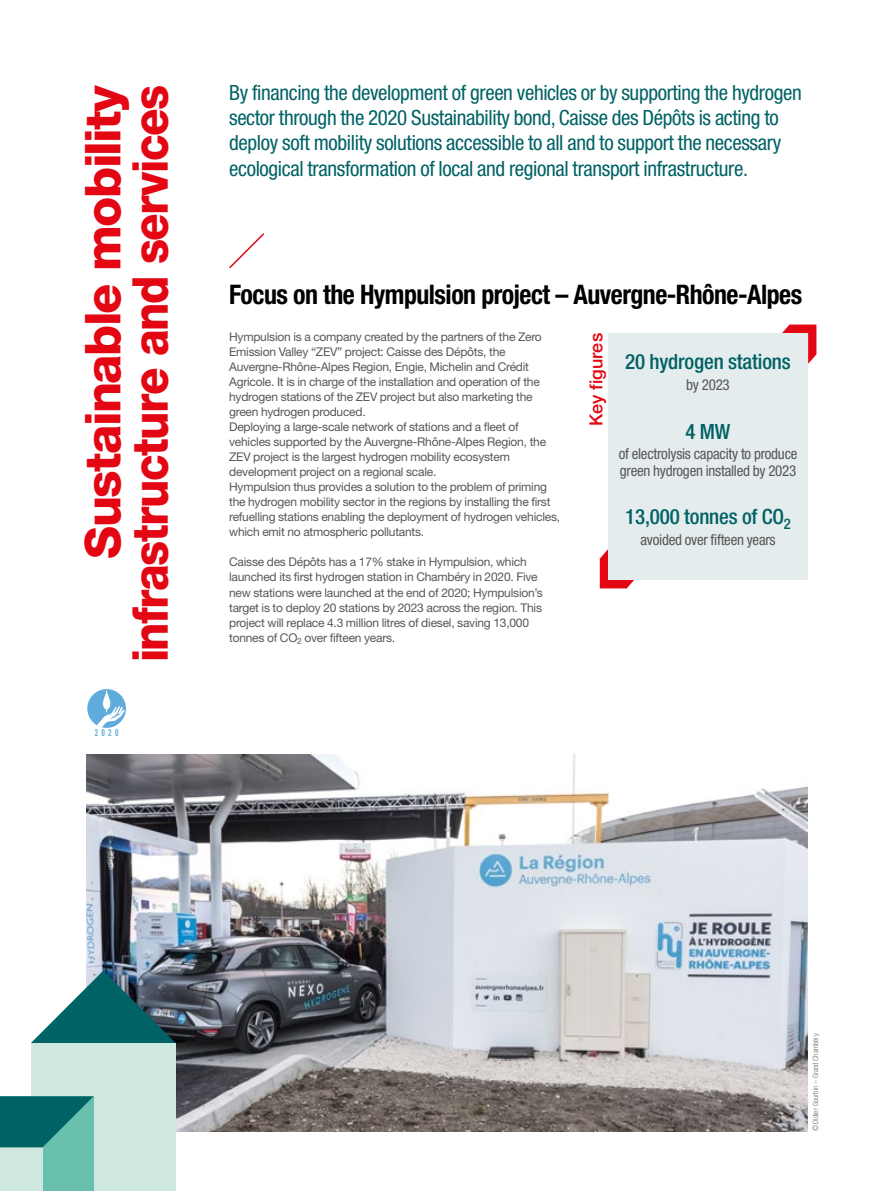
<style>
.page{position:relative;width:893px;height:1191px;background:#fff}
.page>*{position:absolute;margin:0;border:0;box-sizing:border-box;transform-origin:0 0}
.t1{font:800 49.5px/47.4px "Helvetica Neue LT Pro";letter-spacing:-.035em;color:#e30613;text-align:right}
.t2{font:700 condensed 27px "Helvetica Neue LT Pro";letter-spacing:-.02em;color:#000;scale:.96 1}
.t3{font:condensed 21px/25.2px "Helvetica Neue LT Pro";letter-spacing:-.015em;color:#006265}
.t4{font:500 condensed 21px "Helvetica Neue LT Pro";letter-spacing:-.005em;color:#006265}
.t5{font:500 18px "Helvetica Neue LT Pro";color:#e30613}
.t6{font:condensed 15px/16.5px "Helvetica Neue LT Pro";letter-spacing:-.015em;color:#575756}
.t7{font:12px/15px "Helvetica Neue LT Pro";letter-spacing:-.02em;color:#575756}
.t8{font:700 9.6px "DIN Condensed";color:rgb(55 152 212/.8)}
.t9{font:300 condensed 7.5px "Helvetica Neue LT Pro";color:#6b6b6a}
</style>
<div class="page">
<svg style="left:229px;top:233px;width:36px;height:36px"></svg>
<svg style="left:87px;top:689px;width:39px;height:39px"></svg>
<svg style="left:97px;top:690px;width:28px;height:37px"></svg>
<img style="left:86px;top:754px;width:722px;height:377px">
<svg style="left:782px;top:324px;width:34px;height:40px"></svg>
<svg style="left:600px;top:549px;width:34px;height:39px"></svg>
<div style="left:608px;top:333px;width:200px;height:247px;background:#e5eced"></div>
<div style="left:31px;top:1043px;width:145px;height:148px;background:#cee7df"></div>
<div style="left:0;top:1096px;width:94px;height:95px;background:#69c0ac"></div>
<div style="left:0;top:1145px;width:42px;height:46px;background:#cee7df"></div>
<svg style="left:0;top:970px;width:176px;height:177px"></svg>
<h1 class="t1" style="left:79px;top:662px;width:579px;rotate:-90deg">Sustainable mobility infrastructure and services</h1>
<p class="t3" style="left:229px;top:80px;width:574px">By financing the development of green vehicles or by supporting the hydrogen sector through the 2020 Sustainability bond, Caisse des Dépôts is acting to deploy soft mobility solutions accessible to all and to support the necessary ecological transformation of local and regional transport infrastructure.</p>
<h2 class="t2" style="left:229px;top:278px;width:598px">Focus on the Hympulsion project – Auvergne-Rhône-Alpes</h2>
<p class="t7" style="left:229px;top:329px;width:332px">Hympulsion is a company created by the partners of the Zero Emission Valley “ZEV” project: Caisse des Dépôts, the Auvergne-Rhône-Alpes Region, Engie, Michelin and Crédit Agricole. It is in charge of the installation and operation of the hydrogen stations of the ZEV project but also marketing the green hydrogen produced.<br>Deploying a large-scale network of stations and a fleet of vehicles supported by the Auvergne-Rhône-Alpes Region, the ZEV project is the largest hydrogen mobility ecosystem development project on a regional scale.<br>Hympulsion thus provides a solution to the problem of priming the hydrogen mobility sector in the regions by installing the first refuelling stations enabling the deployment of hydrogen vehicles, which emit no atmospheric pollutants.</p>
<p class="t7" style="left:229px;top:554px;width:315px">Caisse des Dépôts has a 17% stake in Hympulsion, which launched its first hydrogen station in Chambéry in 2020. Five new stations were launched at the end of 2020; Hympulsion’s target is to deploy 20 stations by 2023 across the region. This project will replace 4.3 million litres of diesel, saving 13,000 tonnes of CO<sub>2</sub> over fifteen years.</p>
<h3 class="t5" style="left:585px;top:426px;width:95px;rotate:-90deg">Key figures</h3>
<h3 class="t4" style="left:625px;top:349px;width:167px">20 hydrogen stations</h3>
<p class="t6" style="left:686px;top:376px;width:45px">by 2023</p>
<h3 class="t4" style="left:686px;top:419px;width:46px">4MW</h3>
<p class="t6" style="left:619px;top:446px;width:180px">of electrolysis capacity to produce green hydrogen installed by 2023</p>
<h3 class="t4" style="left:625px;top:504px;width:167px">13,000 tonnes of CO<sub>2</sub></h3>
<p class="t6" style="left:640px;top:531px;width:137px">avoided over fifteen years</p>
<p class="t8" style="left:95px;top:726px;width:25px">2020</p>
<p class="t9" style="left:811px;top:1131px;width:99px;rotate:-90deg">© Didier Gourbin – Grand Chambéry</p>
</div>
